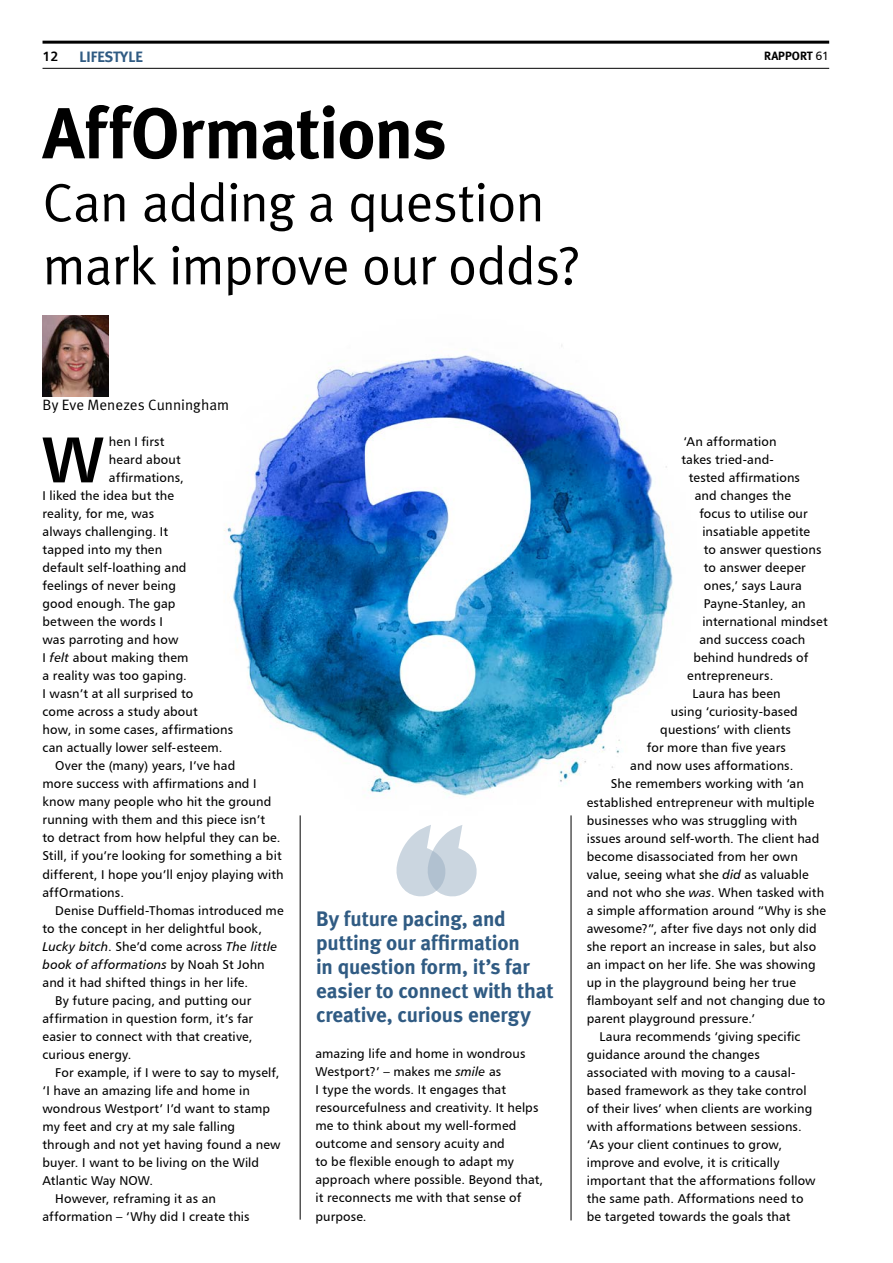
<style>
.page{position:relative;width:893px;height:1263px;background:#fff}
.page>*{position:absolute;margin:0;border:0;box-sizing:border-box;transform-origin:0 0}
.t1{font:700 72px "Meta";letter-spacing:-.005em;color:#000}
.t2{font:64.65px "Humanist 777 BT Bold B";color:#000}
.t3{font:54px/63px "Meta Normal LF";letter-spacing:-.02em;color:#000}
.t4{font:700 21px/24px "Meta";letter-spacing:-.005em;color:#305b83}
.t5{font:15px "Meta Normal LF";color:#000}
.t6{font:700 15px "Meta";color:#305b83}
.t7{font:13.5px "Humanist 777 BT Bold B";color:#000}
.t8{font:12.75px/18px "Humanist 777 BT Roman B";letter-spacing:.01em;color:#000}
.t9{font:12.75px/18px "Humanist 777 BT Italic B";letter-spacing:.01em;color:#000}
.t10{font:700 12px "Meta";color:#000}
.s1{font-family:"Humanist 777 BT Roman B";font-weight:400}
.s2{font-family:"Humanist 777 BT Italic B"}
.s3{font-family:"Humanist 777 BT Roman B"}
</style>
<div class="page">
<img style="left:43px;top:315px;width:65px;height:81px">
<img style="left:189px;top:314px;width:516px;height:516px;border-radius:258px">
<hr style="left:43px;top:41px;width:786px;height:3px;background:#000">
<hr style="left:43px;top:68px;width:786px;height:1px;background:#000">
<hr style="left:300px;top:815px;width:1px;height:404px;background:#000">
<hr style="left:571px;top:815px;width:1px;height:405px;background:#000">
<svg style="left:396px;top:825px;width:81px;height:72px"></svg>
<p class="t7" style="left:43px;top:48px;width:18px">12</p>
<p class="t6" style="left:80px;top:47px;width:65px">LIFESTYLE</p>
<p class="t10" style="left:764px;top:49px;width:66px">RApport <span class="s1">61</span></p>
<h1 class="t1" style="left:43px;top:90px;width:406px">AffOrmations</h1>
<h3 class="t3" style="left:43px;top:170px;width:539px">Can adding a question mark improve our odds?</h3>
<p class="t5" style="left:43px;top:396px;width:188px">By Eve Menezes Cunningham</p>
<h2 class="t2" style="left:42px;top:419px;width:64px">W</h2>
<p class="t8" style="left:109px;top:433px;width:57px">hen I first</p>
<p class="t8" style="left:109px;top:451px;width:73px">heard about</p>
<p class="t8" style="left:109px;top:469px;width:76px">affirmations,</p>
<p class="t8" style="left:43px;top:487px;width:133px">I liked the idea but the</p>
<p class="t8" style="left:43px;top:505px;width:113px">reality, for me, was</p>
<p class="t8" style="left:43px;top:523px;width:127px">always challenging. It</p>
<p class="t8" style="left:43px;top:541px;width:121px">tapped into my then</p>
<p class="t8" style="left:43px;top:559px;width:146px">default self-loathing and</p>
<p class="t8" style="left:43px;top:577px;width:135px">feelings of never being</p>
<p class="t8" style="left:43px;top:595px;width:135px">good enough. The gap</p>
<p class="t8" style="left:43px;top:613px;width:122px">between the words I</p>
<p class="t8" style="left:43px;top:631px;width:137px">was parroting and how</p>
<p class="t8" style="left:43px;top:649px;width:147px">I <span class="s2">felt</span> about making them</p>
<p class="t8" style="left:43px;top:667px;width:146px">a reality was too gaping.</p>
<p class="t8" style="left:43px;top:685px;width:152px">I wasn’t at all surprised to</p>
<p class="t8" style="left:43px;top:703px;width:157px">come across a study about</p>
<p class="t8" style="left:43px;top:721px;width:192px">how, in some cases, affirmations</p>
<p class="t8" style="left:43px;top:739px;width:181px">can actually lower self-esteem.</p>
<p class="t8" style="left:55px;top:757px;width:181px">Over the (many) years, I’ve had</p>
<p class="t8" style="left:43px;top:775px;width:216px">more success with affirmations and I</p>
<p class="t8" style="left:43px;top:793px;width:230px">know many people who hit the ground</p>
<p class="t8" style="left:43px;top:811px;width:224px">running with them and this piece isn’t</p>
<p class="t8" style="left:43px;top:829px;width:240px">to detract from how helpful they can be.</p>
<p class="t8" style="left:43px;top:847px;width:241px">Still, if you’re looking for something a bit</p>
<p class="t8" style="left:43px;top:865px;width:243px">different, I hope you’ll enjoy playing with</p>
<p class="t8" style="left:43px;top:883px;width:83px">affOrmations.</p>
<p class="t8" style="left:55px;top:901px;width:230px">Denise Duffield-Thomas introduced me</p>
<p class="t8" style="left:43px;top:919px;width:221px">to the concept in her delightful book,</p>
<p class="t9" style="left:43px;top:937px;width:236px">Lucky bitch<span class="s3">. She’d come across</span> The little book of afformations <span class="s3">by Noah St John</span></p>
<p class="t8" style="left:43px;top:973px;width:207px">and it had shifted things in her life.</p>
<p class="t8" style="left:55px;top:991px;width:198px">By future pacing, and putting our</p>
<p class="t8" style="left:43px;top:1009px;width:212px">affirmation in question form, it’s far</p>
<p class="t8" style="left:43px;top:1027px;width:211px">easier to connect with that creative,</p>
<p class="t8" style="left:43px;top:1045px;width:90px">curious energy.</p>
<p class="t8" style="left:55px;top:1063px;width:226px">For example, if I were to say to myself,</p>
<p class="t8" style="left:43px;top:1081px;width:209px">‘I have an amazing life and home in</p>
<p class="t8" style="left:43px;top:1099px;width:229px">wondrous Westport’ I’d want to stamp</p>
<p class="t8" style="left:43px;top:1117px;width:194px">my feet and cry at my sale falling</p>
<p class="t8" style="left:43px;top:1135px;width:240px">through and not yet having found a new</p>
<p class="t8" style="left:43px;top:1153px;width:218px">buyer. I want to be living on the Wild</p>
<p class="t8" style="left:43px;top:1171px;width:112px">Atlantic Way NOW.</p>
<p class="t8" style="left:55px;top:1189px;width:162px">However, reframing it as an</p>
<p class="t8" style="left:43px;top:1207px;width:209px">afformation – ‘Why did I create this</p>
<h3 class="t4" style="left:316px;top:907px;width:239px">By future pacing, and putting our affirmation<br>in question form, it’s far easier to connect with that creative, curious energy</h3>
<p class="t8" style="left:315px;top:1045px;width:229px">amazing life and home in wondrous<br>Westport?’ – makes me <span class="s2">smile</span> as<br>I type the words. It engages that resourcefulness and creativity. It helps me to think about my well-formed outcome and sensory acuity and<br>to be flexible enough to adapt my approach where possible. Beyond that, it reconnects me with that sense of purpose.</p>
<p class="t8" style="left:684px;top:433px;width:94px">‘An afformation</p>
<p class="t8" style="left:681px;top:451px;width:94px">takes tried-and-</p>
<p class="t8" style="left:689px;top:469px;width:113px">tested affirmations</p>
<p class="t8" style="left:695px;top:487px;width:98px">and changes the</p>
<p class="t8" style="left:699px;top:505px;width:110px">focus to utilise our</p>
<p class="t8" style="left:702px;top:523px;width:109px">insatiable appetite</p>
<p class="t8" style="left:704px;top:541px;width:119px">to answer questions</p>
<p class="t8" style="left:704px;top:559px;width:103px">to answer deeper</p>
<p class="t8" style="left:704px;top:577px;width:99px">ones,’ says Laura</p>
<p class="t8" style="left:704px;top:595px;width:103px">Payne-Stanley, an</p>
<p class="t8" style="left:702px;top:613px;width:127px">international mindset</p>
<p class="t8" style="left:699px;top:631px;width:108px">and success coach</p>
<p class="t8" style="left:693px;top:649px;width:117px">behind hundreds of</p>
<p class="t8" style="left:687px;top:667px;width:88px">entrepreneurs.</p>
<p class="t8" style="left:693px;top:685px;width:90px">Laura has been</p>
<p class="t8" style="left:671px;top:703px;width:129px">using ‘curiosity-based</p>
<p class="t8" style="left:660px;top:721px;width:132px">questions’ with clients</p>
<p class="t8" style="left:647px;top:739px;width:141px">for more than five years</p>
<p class="t8" style="left:630px;top:757px;width:165px">and now uses afformations.</p>
<p class="t8" style="left:611px;top:775px;width:195px">She remembers working with ‘an</p>
<p class="t8" style="left:587px;top:793px;width:229px">established entrepreneur with multiple</p>
<p class="t8" style="left:587px;top:811px;width:212px">businesses who was struggling with</p>
<p class="t8" style="left:587px;top:829px;width:234px">issues around self-worth. The client had</p>
<p class="t8" style="left:587px;top:847px;width:213px">become disassociated from her own</p>
<p class="t8" style="left:587px;top:865px;width:223px">value, seeing what she <span class="s2">did</span> as valuable</p>
<p class="t8" style="left:587px;top:883px;width:239px">and not who she <span class="s2">was</span>. When tasked with</p>
<p class="t8" style="left:587px;top:901px;width:241px">a simple afformation around “Why is she</p>
<p class="t8" style="left:587px;top:919px;width:231px">awesome?”, after five days not only did</p>
<p class="t8" style="left:587px;top:937px;width:231px">she report an increase in sales, but also</p>
<p class="t8" style="left:587px;top:955px;width:230px">an impact on her life. She was showing</p>
<p class="t8" style="left:587px;top:973px;width:211px">up in the playground being her true</p>
<p class="t8" style="left:587px;top:991px;width:240px">flamboyant self and not changing due to</p>
<p class="t8" style="left:587px;top:1009px;width:170px">parent playground pressure.’</p>
<p class="t8" style="left:600px;top:1027px;width:202px">Laura recommends ‘giving specific</p>
<p class="t8" style="left:587px;top:1045px;width:174px">guidance around the changes</p>
<p class="t8" style="left:587px;top:1063px;width:210px">associated with moving to a causal-</p>
<p class="t8" style="left:587px;top:1081px;width:221px">based framework as they take control</p>
<p class="t8" style="left:587px;top:1099px;width:227px">of their lives’ when clients are working</p>
<p class="t8" style="left:587px;top:1117px;width:216px">with afformations between sessions.</p>
<p class="t8" style="left:587px;top:1135px;width:197px">‘As your client continues to grow,</p>
<p class="t8" style="left:587px;top:1153px;width:194px">improve and evolve, it is critically</p>
<p class="t8" style="left:587px;top:1171px;width:230px">important that the afformations follow</p>
<p class="t8" style="left:587px;top:1189px;width:218px">the same path. Afformations need to</p>
<p class="t8" style="left:587px;top:1207px;width:205px">be targeted towards the goals that</p>
</div>
